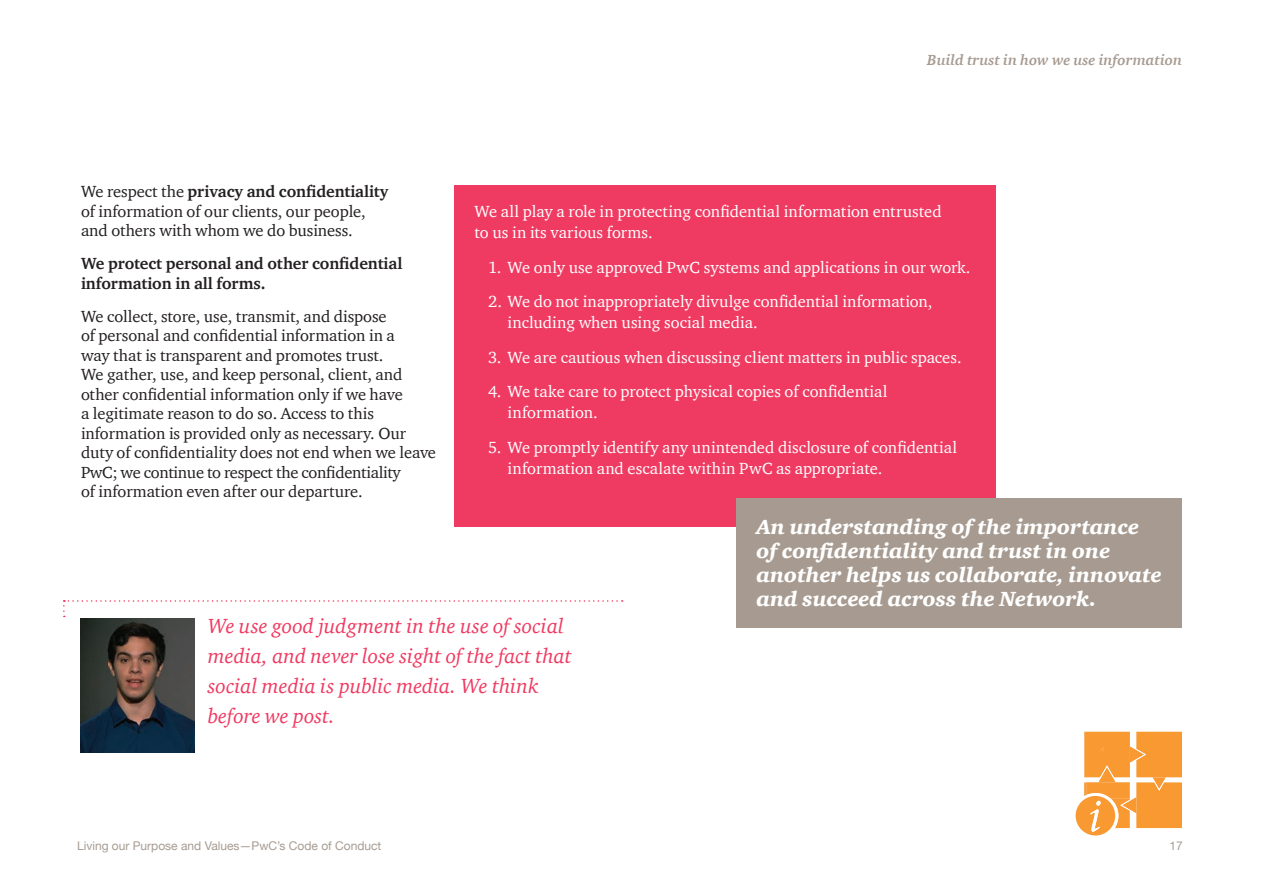
<style>
.page{position:relative;width:1263px;height:893px;background:#fff}
.page>*{position:absolute;margin:0;border:0;box-sizing:border-box;transform-origin:0 0}
.t1{font:italic 900 21px/24px "ITC Charter Com";color:#fff}
.t2{font:italic 21px/30px "ITC Charter Com";color:#ef3b62}
.t3{font:16.5px/19.5px "ITC Charter Com";letter-spacing:-.005em;color:#231f20}
.t4{font:16.5px/21px "ITC Charter Com";color:#fff}
.t5{font:700 16.5px/19.5px "ITC Charter Com";letter-spacing:-.005em;color:#231f20}
.t6{font:italic 700 15px "ITC Charter Com";color:#a79b91}
.t7{font:12px "Helvetica Neue";color:#a79b91}
.s1{font-weight:700}
</style>
<div class="page">
<svg style="left:63px;top:600px;width:560px;height:17px"></svg>
<img style="left:80px;top:619px;width:114px;height:133px">
<div style="left:454px;top:185px;width:541px;height:341px;background:#ef3b62"></div>
<svg style="left:1075px;top:732px;width:107px;height:104px"></svg>
<div style="left:736px;top:498px;width:446px;height:129px;background:#a79b91"></div>
<p class="t6" style="left:927px;top:51px;width:256px">Build trust in how we use information</p>
<p class="t3" style="left:81px;top:181px;width:309px">We respect the <span class="s1">privacy and confidentiality </span>of information of our clients, our people, and others with whom we do business.</p>
<p class="t5" style="left:81px;top:253px;width:323px">We protect personal and other confidential information in all forms.</p>
<p class="t3" style="left:81px;top:306px;width:356px">We collect, store, use, transmit, and dispose<br>of personal and confidential information in a<br>way that is transparent and promotes trust.<br>We gather, use, and keep personal, client, and other confidential information only if we have<br>a legitimate reason to do so. Access to this information is provided only as necessary. Our duty of confidentiality does not end when we leave PwC; we continue to respect the confidentiality<br>of information even after our departure.</p>
<p class="t4" style="left:475px;top:201px;width:469px">We all play a role in protecting confidential information entrusted to us in its various forms.</p>
<p class="t4" style="left:488px;top:256px;width:484px">1. We only use approved PwC systems and applications in our work.</p>
<p class="t4" style="left:508px;top:291px;width:426px;text-indent:-20px">2. We do not inappropriately divulge confidential information, including when using social media.</p>
<p class="t4" style="left:488px;top:346px;width:475px">3. We are cautious when discussing client matters in public spaces.</p>
<p class="t4" style="left:508px;top:381px;width:381px;text-indent:-20px">4. We take care to protect physical copies of confidential information.</p>
<p class="t4" style="left:508px;top:436px;width:451px;text-indent:-20px">5. We promptly identify any unintended disclosure of confidential information and escalate within PwC as appropriate.</p>
<p class="t1" style="left:756px;top:514px;width:407px">An understanding of the importance of confidentiality and trust in one another helps us collaborate, innovate and succeed across the Network.</p>
<p class="t2" style="left:208px;top:610px;width:365px">We use good judgment in the use of social media, and never lose sight of the fact that social media is public media. We think before we post.</p>
<p class="t7" style="left:77px;top:837px;width:306px">Living our Purpose and Values—PwC’s Code of Conduct</p>
<p class="t7" style="left:1169px;top:837px;width:15px">17</p>
</div>
